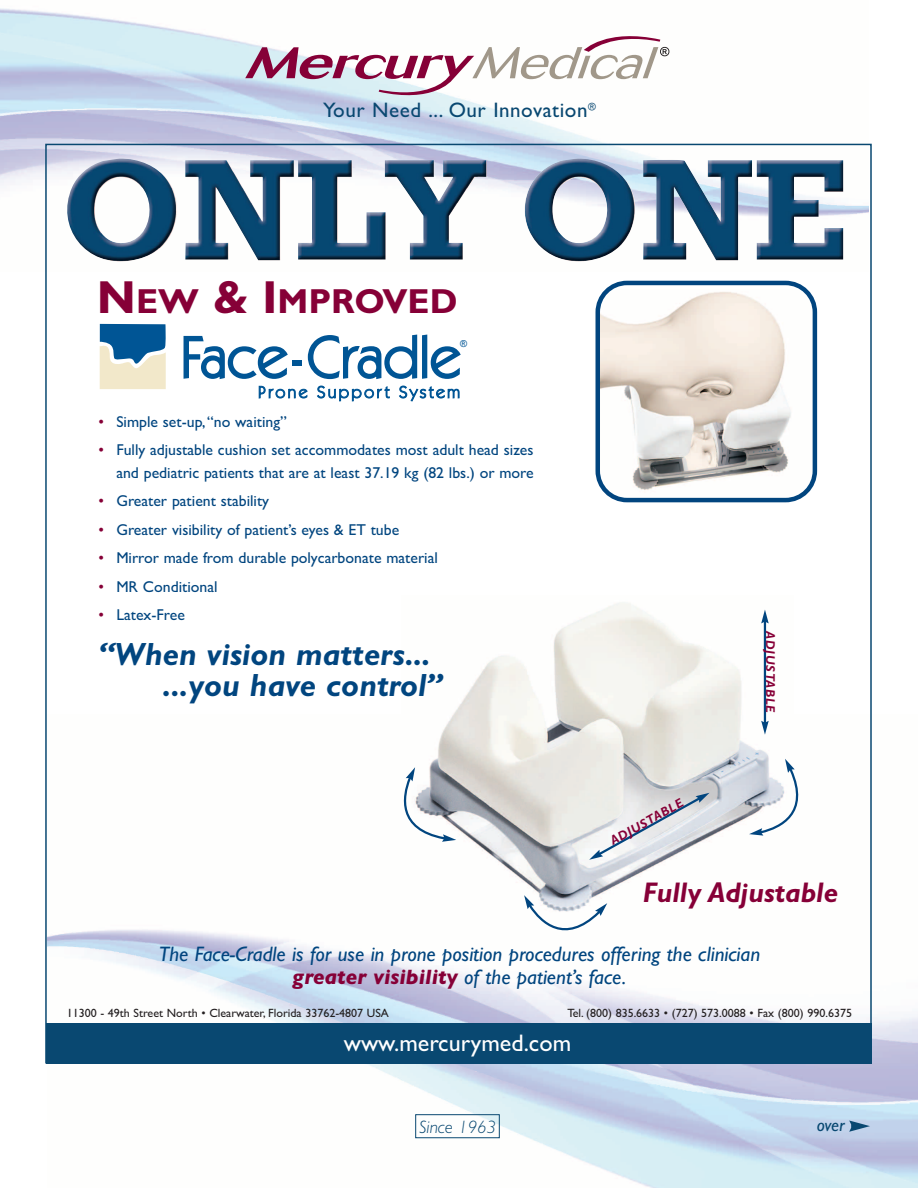
<style>
.page{position:relative;width:918px;height:1188px;background:#fff}
.page>*{position:absolute;margin:0;border:0;box-sizing:border-box;transform-origin:0 0}
.t1{font:700 34.8px "Gill Sans";color:#860037}
.t2{font:italic 700 32.25px/31.2px "Gill Sans";color:#01457f}
.t3{font:italic 700 28.5px "Gill Sans";color:#860037}
.t4{font:24px "Gill Sans";color:#fff}
.t5{font:italic 21px/22.5px "Gill Sans";color:#01457f;text-align:center}
.t6{font:21px "Gill Sans";letter-spacing:.025em;color:#094871}
.t7{font:italic 300 18px "Gill Sans";color:#094871}
.t8{font:italic 18px "Gill Sans";color:#094871}
.t9{font:15.75px/22.5px "Gill Sans";color:#01457f;text-align:right}
.t10{font:italic 700 12.75px "Gill Sans";letter-spacing:.055em;color:#860037}
.t11{font:12px "Gill Sans";color:#231f20}
.t12{font:9.45px "Arial";color:#005595}
.s1{font-size:46.5px}
.s2{color:#860037}
.s3{font-weight:700;color:#860037}
</style>
<div class="page">
<img style="left:66px;top:158px;width:777px;height:104px">
<img style="left:48px;top:930px;width:870px;height:258px">
<svg style="left:245px;top:36px;width:424px;height:59px"></svg>
<div style="left:46px;top:1023px;width:825px;height:41px;background:#094871"></div>
<div style="left:416px;top:1114px;width:84px;height:24px;border:1px solid #094871"></div>
<svg style="left:849px;top:1121px;width:21px;height:11px"></svg>
<svg style="left:596px;top:281px;width:221px;height:221px"></svg>
<svg style="left:183px;top:334px;width:278px;height:68px"></svg>
<div style="left:292px;top:360px;width:9px;height:5px;background:#005595"></div>
<svg style="left:100px;top:324px;width:66px;height:65px;background:#85a7b6"></svg>
<img style="left:429px;top:603px;width:340px;height:301px">
<svg style="left:589px;top:793px;width:121px;height:67px"></svg>
<hr style="left:764px;top:621px;width:2px;height:102px;background:#01457f">
<svg style="left:761px;top:610px;width:8px;height:13px"></svg>
<svg style="left:761px;top:721px;width:8px;height:14px"></svg>
<svg style="left:749px;top:759px;width:50px;height:77px"></svg>
<svg style="left:524px;top:895px;width:83px;height:51px"></svg>
<svg style="left:403px;top:767px;width:53px;height:75px"></svg>
<h3 class="t6" style="left:323px;top:103px;width:274px">Your Need ... Our Innovation<sup>®</sup></h3>
<h1 class="t1" style="left:97px;top:290px;width:362px"><span class="s1">N</span>EW <span class="s1">&amp; I</span>MPROVED</h1>
<p class="t12" style="left:460px;top:338px;width:9px">®</p>
<p class="t9" style="left:98px;top:412px;width:190px"><span class="s2">•</span> Simple set-up, “no waiting”</p>
<p class="t9" style="left:98px;top:440px;width:437px"><span class="s2">•</span> Fully adjustable cushion set accommodates most adult head sizes and pediatric patients that are at least 37.19 kg (82 lbs.) or more</p>
<p class="t9" style="left:98px;top:491px;width:172px"><span class="s2">•</span> Greater patient stability</p>
<p class="t9" style="left:98px;top:520px;width:302px"><span class="s2">•</span> Greater visibility of patient’s eyes &amp; ET tube</p>
<p class="t9" style="left:98px;top:548px;width:341px"><span class="s2">•</span> Mirror made from durable polycarbonate material</p>
<p class="t9" style="left:98px;top:577px;width:121px"><span class="s2">•</span> MR Conditional</p>
<p class="t9" style="left:98px;top:605px;width:88px"><span class="s2">•</span> Latex-Free</p>
<h2 class="t2" style="left:163px;top:638px;width:281px;text-indent:-64px">“When vision matters... ...you have control”</h2>
<p class="t10" style="left:607px;top:835px;width:83px;rotate:-29deg">ADJUSTABLE</p>
<p class="t10" style="left:778px;top:631px;width:83px;rotate:90deg">ADJUSTABLE</p>
<h3 class="t3" style="left:643px;top:876px;width:197px">Fully Adjustable</h3>
<h3 class="t5" style="left:159px;top:945px;width:603px">The Face-Cradle is for use in prone position procedures offering the clinician <span class="s3">greater visibility</span> of the patient’s face.</h3>
<p class="t11" style="left:67px;top:1009px;width:324px">11300 - 49th Street North • Clearwater, Florida 33762-4807 USA</p>
<p class="t11" style="left:567px;top:1009px;width:286px">Tel. (800) 835.6633 • (727) 573.0088 • Fax (800) 990.6375</p>
<h3 class="t4" style="left:344px;top:1034px;width:229px">www.mercurymed.com</h3>
<p class="t7" style="left:419px;top:1120px;width:78px">Since 1963</p>
<p class="t8" style="left:817px;top:1114px;width:29px">over</p>
</div>
